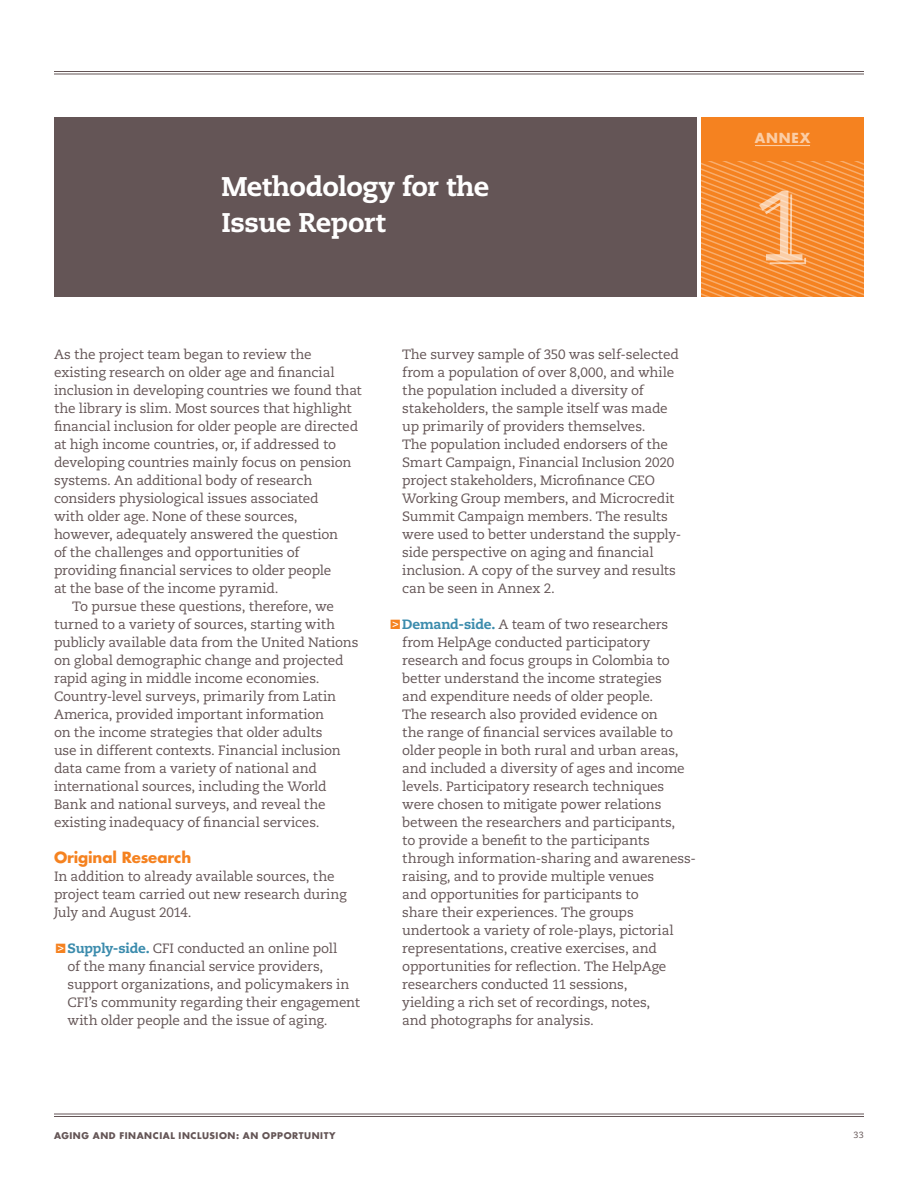
<style>
.page{position:relative;width:918px;height:1188px;background:#fff}
.page>*{position:absolute;margin:0;border:0;box-sizing:border-box;transform-origin:0 0}
.S1_section_head{font:800 27px/35.2px "Caecilia";letter-spacing:-.02em;color:#fff}
.H1_head{font:700 15px "Futura";letter-spacing:-.01em;color:#f58220}
.T1_first_paragraph{font:13.5px/18px "Caecilia";letter-spacing:-.015em;color:#645556}
.T1_main_text{font:13.5px/18px "Caecilia";letter-spacing:-.015em;color:#645556}
.t1{font:700 13.5px "Futura";letter-spacing:.06em;color:#fff}
.t2{font:700 9px "Futura";letter-spacing:.06em;color:#645556}
.t3{font:9px "Caecilia";color:#645556}
.s1{color:#f58220}
.s2{font-weight:800;color:#3c8cad}
</style>
<div class="page">
<div style="left:54px;top:117px;width:643px;height:180px;background:#645556"></div>
<hr style="left:54px;top:71px;width:810px;height:1px;background:#645556">
<hr style="left:54px;top:74px;width:810px;height:1px;background:#645556">
<hr style="left:54px;top:1114px;width:810px;height:1px;background:#645556">
<hr style="left:54px;top:1116px;width:810px;height:1px;background:#645556">
<svg style="left:701px;top:160px;width:163px;height:137px;background:#f6913b"></svg>
<div style="left:701px;top:117px;width:163px;height:43px;background:#f58220"></div>
<hr style="left:755px;top:145px;width:55px;height:1px;background:#fff">
<p class="S1_section_head" style="left:221px;top:169px;width:270px">Methodology for the<br>Issue Report</p>
<p class="T1_first_paragraph" style="left:54px;top:345px;width:309px">As the project team began to review the existing research on older age and financial inclusion in developing countries we found that the library is slim. Most sources that highlight financial inclusion for older people are directed at high income countries, or, if addressed to developing countries mainly focus on pension systems. An additional body of research considers physiological issues associated<br>with older age. None of these sources,<br>however, adequately answered the question<br>of the challenges and opportunities of providing financial services to older people<br>at the base of the income pyramid.</p>
<p class="T1_main_text" style="left:54px;top:597px;width:306px;text-indent:18px">To pursue these questions, therefore, we turned to a variety of sources, starting with publicly available data from the United Nations on global demographic change and projected rapid aging in middle income economies.<br>Country-level surveys, primarily from Latin America, provided important information<br>on the income strategies that older adults<br>use in different contexts. Financial inclusion data came from a variety of national and international sources, including the World Bank and national surveys, and reveal the existing inadequacy of financial services.</p>
<p class="H1_head" style="left:54px;top:846px;width:139px">Original Research</p>
<p class="T1_first_paragraph" style="left:54px;top:867px;width:294px">In addition to already available sources, the project team carried out new research during<br>July and August 2014.</p>
<p class="T1_first_paragraph" style="left:68px;top:939px;width:294px;text-indent:-14px"><span class="s1">•</span><span class="s2">Supply-side.</span> CFI conducted an online poll<br>of the many financial service providers, support organizations, and policymakers in CFI’s community regarding their engagement with older people and the issue of aging.</p>
<p class="T1_first_paragraph" style="left:402px;top:345px;width:280px">The survey sample of 350 was self-selected from a population of over 8,000, and while the population included a diversity of stakeholders, the sample itself was made up primarily of providers themselves.<br>The population included endorsers of the Smart Campaign, Financial Inclusion 2020 project stakeholders, Microfinance CEO Working Group members, and Microcredit Summit Campaign members. The results were used to better understand the supply&shy;side perspective on aging and financial inclusion. A copy of the survey and results can be seen in Annex 2.</p>
<p class="T1_first_paragraph" style="left:402px;top:615px;width:295px;text-indent:-14px"><span class="s1">•</span><span class="s2">Demand-side.</span> A team of two researchers from HelpAge conducted participatory research and focus groups in Colombia to better understand the income strategies<br>and expenditure needs of older people.<br>The research also provided evidence on<br>the range of financial services available to older people in both rural and urban areas, and included a diversity of ages and income levels. Participatory research techniques were chosen to mitigate power relations between the researchers and participants,<br>to provide a benefit to the participants through information-sharing and awareness&shy;raising, and to provide multiple venues<br>and opportunities for participants to<br>share their experiences. The groups undertook a variety of role-plays, pictorial representations, creative exercises, and opportunities for reflection. The HelpAge researchers conducted 11 sessions,<br>yielding a rich set of recordings, notes,<br>and photographs for analysis.</p>
<p class="t1" style="left:755px;top:128px;width:57px">ANNEX</p>
<p class="t2" style="left:54px;top:1129px;width:283px">AGING AND FINANCIAL INCLUSION: AN OPPORTUNITY</p>
<p class="t3" style="left:854px;top:1130px;width:12px">33</p>
</div>
